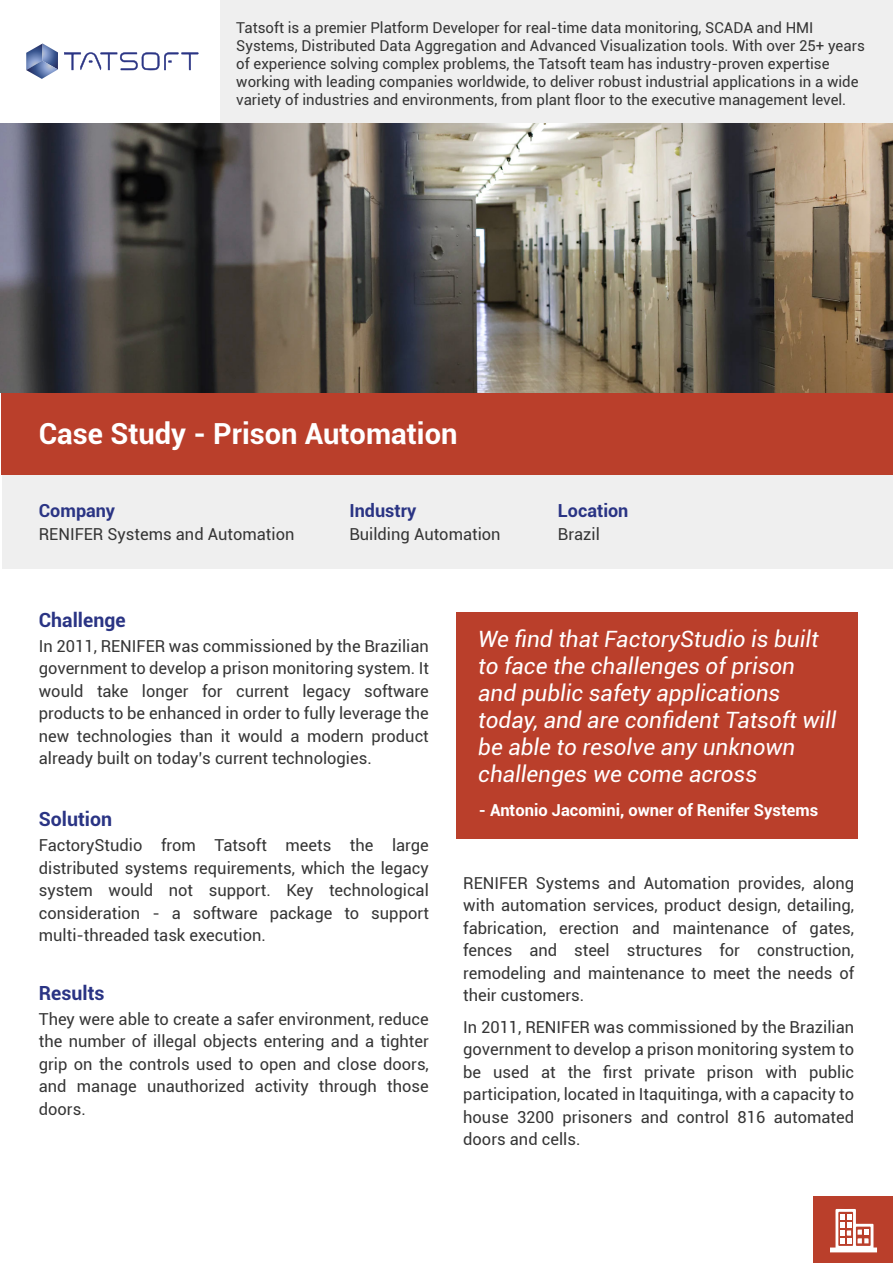
<style>
.page{position:relative;width:893px;height:1263px;background:#fff}
.page>*{position:absolute;margin:0;border:0;box-sizing:border-box;transform-origin:0 0}
.t1{font:700 29.1px "Roboto";color:#fff}
.t2{font:italic 22.5px/27px "Roboto";color:#fff}
.t3{font:700 19.5px "Roboto";color:#2a3484}
.t4{font:700 18px "Roboto";color:#2a3484}
.t5{font:16.5px/22.5px "Roboto";color:#353535;text-align:justify}
.t6{font:700 16.5px "Roboto";color:#fff}
.t7{font:15px/18px "Roboto";color:#353535}
</style>
<div class="page">
<div style="left:2px;top:475px;width:891px;height:94px;background:#efefef"></div>
<div style="left:220px;top:0;width:673px;height:130px;background:#efefef"></div>
<svg style="left:64px;top:52px;width:134px;height:18px"></svg>
<svg style="left:26px;top:43px;width:32px;height:36px"></svg>
<div style="left:1px;top:393px;width:892px;height:82px;background:#ba3f2b"></div>
<img style="left:0;top:123px;width:893px;height:270px">
<div style="left:813px;top:1197px;width:80px;height:66px;background:#ba3f2b"></div>
<svg style="left:830px;top:1209px;width:47px;height:43px"></svg>
<div style="left:456px;top:612px;width:402px;height:227px;background:#ba3f2b"></div>
<p class="t7" style="left:236px;top:19px;width:630px">Tatsoft is a premier Platform Developer for real-time data monitoring, SCADA and HMI Systems, Distributed Data Aggregation and Advanced Visualization tools. With over 25+ years of experience solving complex problems, the Tatsoft team has industry-proven expertise working with leading companies worldwide, to deliver robust industrial applications in a wide variety of industries and environments, from plant floor to the executive management level.</p>
<h1 class="t1" style="left:39px;top:414px;width:420px">Case Study - Prison Automation</h1>
<p class="t4" style="left:39px;top:498px;width:78px">Company</p>
<p class="t4" style="left:349px;top:498px;width:69px">Industry</p>
<p class="t4" style="left:558px;top:498px;width:72px">Location</p>
<p class="t5" style="left:39px;top:522px;width:257px">RENIFER Systems and Automation</p>
<p class="t5" style="left:349px;top:523px;width:153px">Building Automation</p>
<p class="t5" style="left:558px;top:523px;width:43px">Brazil</p>
<p class="t3" style="left:39px;top:606px;width:88px">Challenge</p>
<p class="t5" style="left:39px;top:634px;width:392px">In 2011, RENIFER was commissioned by the Brazilian government to develop a prison monitoring system. It would take longer for current legacy software products to be enhanced in order to fully leverage the new technologies than it would a modern product already built on today’s current technologies.</p>
<p class="t3" style="left:39px;top:806px;width:75px">Solution</p>
<p class="t5" style="left:39px;top:833px;width:392px">FactoryStudio from Tatsoft meets the large distributed systems requirements, which the legacy system would not support. Key technological consideration - a software package to support multi-threaded task execution.</p>
<p class="t3" style="left:39px;top:979px;width:67px">Results</p>
<p class="t5" style="left:39px;top:1007px;width:392px">They were able to create a safer environment, reduce the number of illegal objects entering and a tighter grip on the controls used to open and close doors, and manage unauthorized activity through those doors.</p>
<h2 class="t2" style="left:478px;top:625px;width:360px">We find that FactoryStudio is built to face the challenges of prison and public safety applications today, and are confident Tatsoft will be able to resolve any unknown challenges we come across</h2>
<p class="t6" style="left:479px;top:799px;width:341px">- Antonio Jacomini, owner of Renifer Systems</p>
<p class="t5" style="left:463px;top:871px;width:392px">RENIFER Systems and Automation provides, along with automation services, product design, detailing, fabrication, erection and maintenance of gates, fences and steel structures for construction, remodeling and maintenance to meet the needs of their customers.</p>
<p class="t5" style="left:463px;top:1015px;width:392px">In 2011, RENIFER was commissioned by the Brazilian government to develop a prison monitoring system to be used at the first private prison with public participation, located in Itaquitinga, with a capacity to house 3200 prisoners and control 816 automated doors and cells.</p>
</div>
